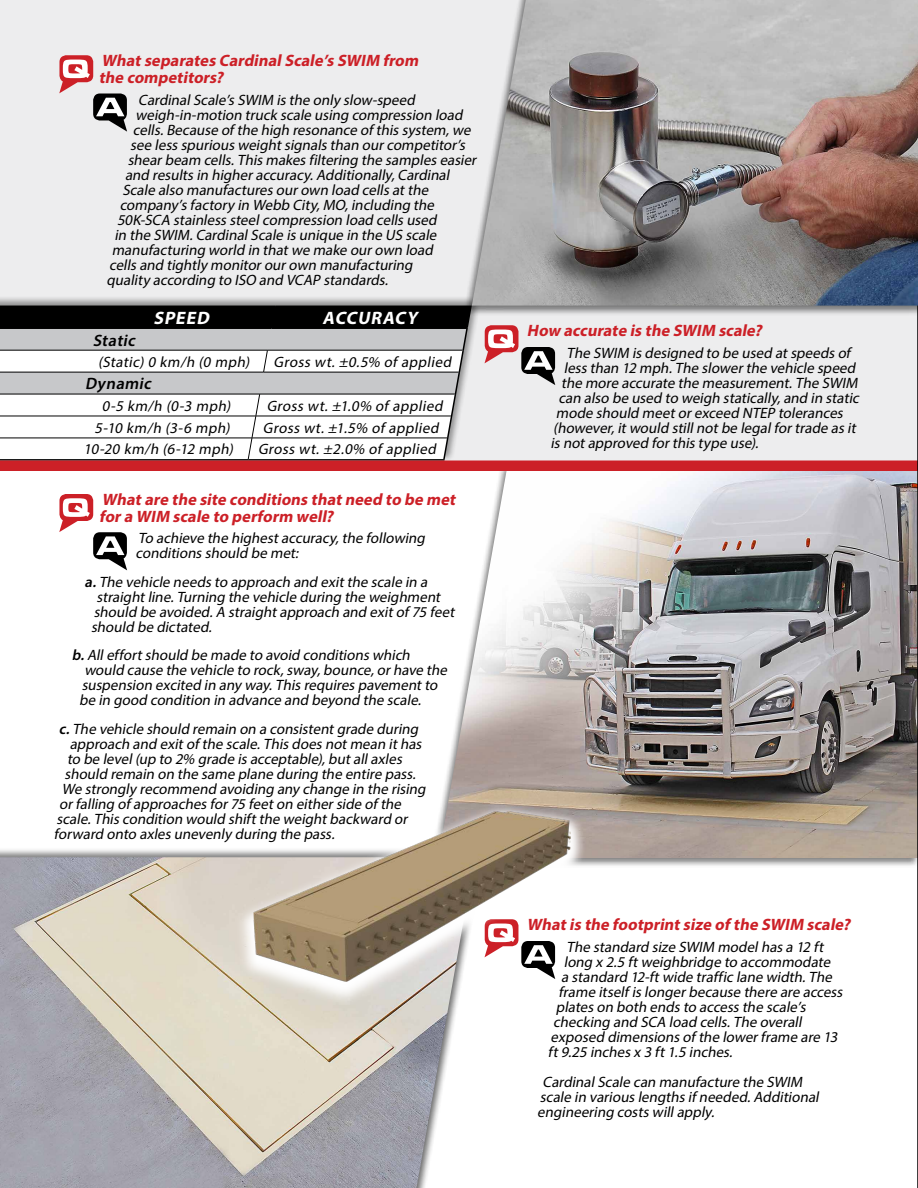
<style>
.page{position:relative;width:918px;height:1188px;background:#fff}
.page>*{position:absolute;margin:0;border:0;box-sizing:border-box;transform-origin:0 0}
.t1{font:italic 700 18px "Myriad Pro";color:#fff}
.t2{font:italic 700 16.5px/16.5px "Myriad Pro";color:#cc2027}
.t3{font:italic 600 16.5px "Myriad Pro";color:#000}
.t4{font:italic 15px/15px "Myriad Pro";letter-spacing:.005em;color:#000}
.s1{font-weight:600}
</style>
<div class="page">
<div style="left:0;top:0;width:918px;height:466px;background:#ededee"></div>
<div style="left:0;top:296px;width:481px;height:167px;background:#000;opacity:.4"></div>
<svg style="left:0;top:306px;width:473px;height:154px;background:#bebfbf"></svg>
<div style="left:0;top:848px;width:480px;height:340px;background:#000;opacity:.5"></div>
<img style="left:0;top:857px;width:469px;height:331px">
<img style="left:442px;top:471px;width:475px;height:387px">
<svg style="left:485px;top:325px;width:70px;height:60px"></svg>
<svg style="left:59px;top:55px;width:68px;height:77px"></svg>
<svg style="left:59px;top:494px;width:68px;height:76px"></svg>
<div style="left:0;top:460px;width:918px;height:11px;background:#cc2027"></div>
<hr style="left:917px;top:0;width:1px;height:1188px;background:#000">
<svg style="left:235px;top:803px;width:351px;height:203px"></svg>
<img style="left:253px;top:811px;width:318px;height:171px">
<div style="left:463px;top:0;width:455px;height:316px;background:#000;opacity:.5"></div>
<img style="left:472px;top:0;width:446px;height:306px">
<p class="t2" style="left:99px;top:52px;width:325px">Whatseparates CardinalScale’s SWIM from the competitors?</p>
<p class="t4" style="left:138px;top:92px;width:281px">CardinalScale’s SWIM is the only slow-speed</p>
<p class="t4" style="left:136px;top:107px;width:332px">weigh-in-motion truck scale using compression load</p>
<p class="t4" style="left:133px;top:122px;width:342px">cells.Because of the high resonance of this system,we</p>
<p class="t4" style="left:130px;top:137px;width:340px">see less spurious weightsignals than ourcompetitor’s</p>
<p class="t4" style="left:128px;top:152px;width:353px">shearbeam cells.This makes filtering the samples easier</p>
<p class="t4" style="left:125px;top:167px;width:329px">and results in higheraccuracy.Additionally,Cardinal</p>
<p class="t4" style="left:122px;top:182px;width:311px">Scale also manufactures ourown load cells atthe</p>
<p class="t4" style="left:120px;top:197px;width:319px">company’s factory in Webb City,MO,including the</p>
<p class="t4" style="left:117px;top:212px;width:324px">50K-SCA stainless steelcompression load cells used</p>
<p class="t4" style="left:114px;top:227px;width:327px">in the SWIM.CardinalScale is unique in the US scale</p>
<p class="t4" style="left:112px;top:242px;width:326px">manufacturing world in thatwe make ourown load</p>
<p class="t4" style="left:109px;top:257px;width:308px">cells and tightly monitorourown manufacturing</p>
<p class="t4" style="left:107px;top:272px;width:286px">quality according to ISO and VCAP standards.</p>
<p class="t1" style="left:154px;top:306px;width:61px">SPEED</p>
<p class="t1" style="left:323px;top:306px;width:100px">ACCURACY</p>
<p class="t3" style="left:93px;top:330px;width:47px">Static</p>
<p class="t4" style="left:98px;top:354px;width:156px">(Static) 0 km/h (0 mph)</p>
<p class="t4" style="left:274px;top:354px;width:182px">Gross wt. ±0.5% of applied</p>
<p class="t3" style="left:85px;top:373px;width:71px">Dynamic</p>
<p class="t4" style="left:102px;top:398px;width:133px">0-5 km/h (0-3 mph)</p>
<p class="t4" style="left:267px;top:398px;width:181px">Gross wt. ±1.0% of applied</p>
<p class="t4" style="left:95px;top:420px;width:140px">5-10 km/h (3-6 mph)</p>
<p class="t4" style="left:263px;top:420px;width:180px">Gross wt. ±1.5% of applied</p>
<p class="t4" style="left:84px;top:441px;width:154px">10-20 km/h (6-12 mph)</p>
<p class="t4" style="left:258px;top:441px;width:183px">Gross wt. ±2.0% of applied</p>
<p class="t2" style="left:99px;top:491px;width:361px">Whatare the site conditions thatneed to be met fora WIM scale to perform well?</p>
<p class="t4" style="left:136px;top:531px;width:294px">To achieve the highestaccuracy,the following conditions should be met:</p>
<p class="t4" style="left:85px;top:574px;width:347px"><span class="s1">a.</span>The vehicle needs to approach and exitthe scale in a</p>
<p class="t4" style="left:96px;top:589px;width:349px">straightline.Turning the vehicle during the weighment</p>
<p class="t4" style="left:94px;top:604px;width:365px">should be avoided.A straightapproach and exitof 75 feet</p>
<p class="t4" style="left:91px;top:619px;width:125px">should be dictated.</p>
<p class="t4" style="left:72px;top:648px;width:343px"><span class="s1">b.</span>Alleffortshould be made to avoid conditions which</p>
<p class="t4" style="left:84px;top:663px;width:367px">would cause the vehicle to rock,sway,bounce,orhave the</p>
<p class="t4" style="left:82px;top:678px;width:360px">suspension excited in any way.This requires pavementto</p>
<p class="t4" style="left:79px;top:693px;width:346px">be in good condition in advance and beyond the scale.</p>
<p class="t4" style="left:59px;top:721px;width:364px"><span class="s1">c.</span>The vehicle should remain on a consistentgrade during</p>
<p class="t4" style="left:70px;top:736px;width:357px">approach and exitof the scale.This does notmean ithas</p>
<p class="t4" style="left:67px;top:751px;width:340px">to be level(up to 2% grade is acceptable),butallaxles</p>
<p class="t4" style="left:64px;top:766px;width:356px">should remain on the same plane during the entire pass.</p>
<p class="t4" style="left:62px;top:781px;width:368px">We strongly recommend avoiding any change in the rising</p>
<p class="t4" style="left:59px;top:796px;width:347px">orfalling of approaches for75 feeton eitherside of the</p>
<p class="t4" style="left:57px;top:811px;width:356px">scale.This condition would shiftthe weightbackward or</p>
<p class="t4" style="left:54px;top:826px;width:285px">forward onto axles unevenly during the pass.</p>
<p class="t2" style="left:527px;top:322px;width:240px">How accurate is the SWIM scale?</p>
<p class="t4" style="left:566px;top:345px;width:285px">The SWIM is designed to be used atspeeds of</p>
<p class="t4" style="left:564px;top:360px;width:296px">less than 12 mph.The slowerthe vehicle speed</p>
<p class="t4" style="left:561px;top:375px;width:301px">the more accurate the measurement.The SWIM</p>
<p class="t4" style="left:558px;top:390px;width:305px">can also be used to weigh statically,and in static</p>
<p class="t4" style="left:556px;top:405px;width:292px">mode should meetorexceed NTEP tolerances</p>
<p class="t4" style="left:553px;top:420px;width:307px">(however,itwould stillnotbe legalfortrade as it</p>
<p class="t4" style="left:551px;top:435px;width:212px">is notapproved forthis type use).</p>
<p class="t2" style="left:527px;top:916px;width:328px">Whatis the footprintsize ofthe SWIM scale?</p>
<p class="t4" style="left:566px;top:939px;width:262px">The standard size SWIM modelhas a 12 ft</p>
<p class="t4" style="left:564px;top:954px;width:271px">long x 2.5 ftweighbridge to accommodate</p>
<p class="t4" style="left:561px;top:969px;width:276px">a standard 12-ftwide traffic lane width.The</p>
<p class="t4" style="left:558px;top:984px;width:289px">frame itself is longerbecause there are access</p>
<p class="t4" style="left:556px;top:999px;width:255px">plates on both ends to access the scale’s</p>
<p class="t4" style="left:553px;top:1014px;width:253px">checking and SCA load cells.The overall</p>
<p class="t4" style="left:551px;top:1029px;width:292px">exposed dimensions of the lowerframe are 13</p>
<p class="t4" style="left:548px;top:1044px;width:189px">ft9.25 inches x 3 ft1.5 inches.</p>
<p class="t4" style="left:537px;top:1074px;width:286px;text-indent:5px">CardinalScale can manufacture the SWIM scale in various lengths if needed.Additional engineering costs willapply.</p>
</div>
